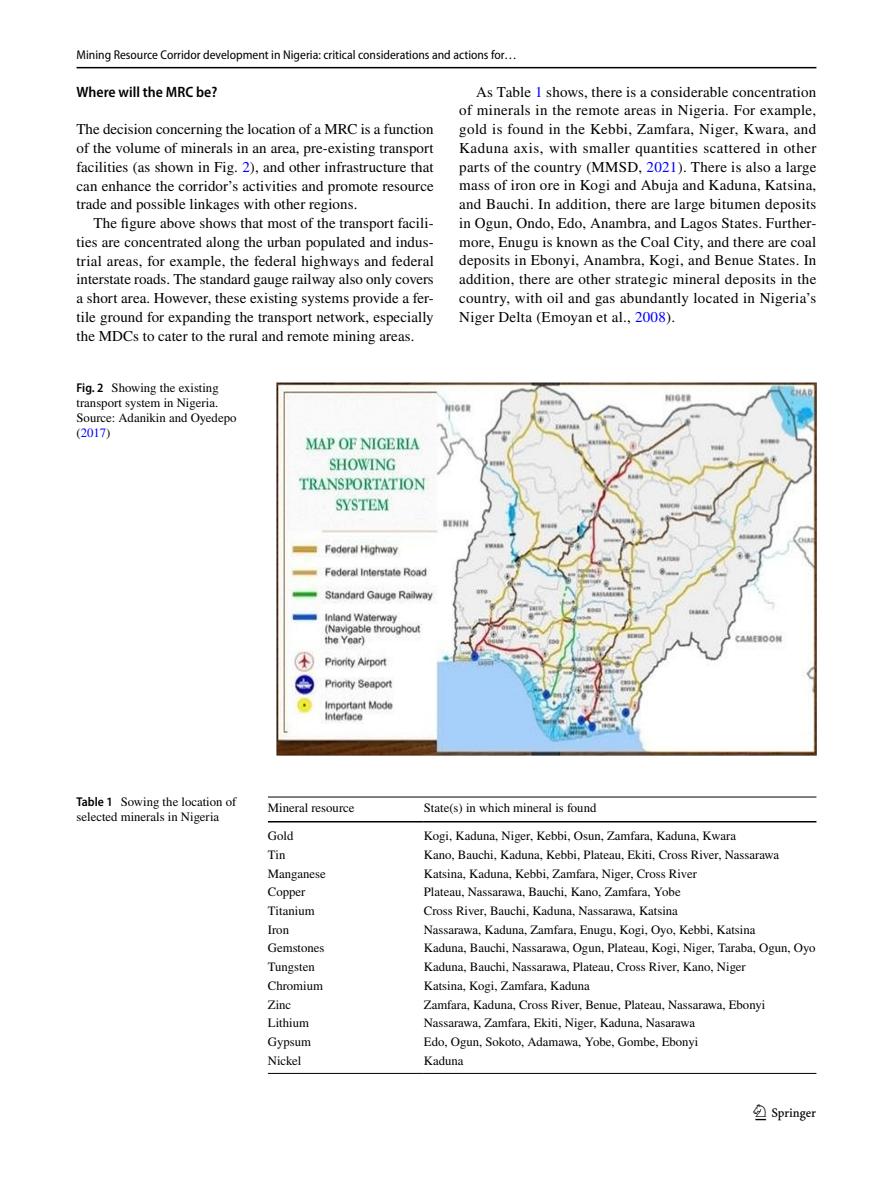
<style>
.page{position:relative;width:893px;height:1187px;background:#fff}
.page>*{position:absolute;margin:0;border:0;box-sizing:border-box;transform-origin:0 0}
.t1{font:22.5px "Springnew Regular 3";color:#000}
.t2{font:15px/18.8px "STIX";letter-spacing:.005em;color:#000;text-align:justify}
.t3{font:600 semi-condensed 15px "Myriad Pro";color:#000}
.t4{font:12.75px/15px "STIX";color:#000}
.t5{font:12.75px "Myriad Pro Semi Cn 3";color:#000}
.s1{color:#00f}
.s2{font-family:"Myriad Pro";font-weight:600;font-stretch:semi-condensed}
</style>
<div class="page">
<hr style="left:77px;top:67px;width:739px;height:1px;background:#000">
<img style="left:276px;top:382px;width:540px;height:373px">
<hr style="left:268px;top:796px;width:156px;height:1px;background:#000">
<hr style="left:268px;top:821px;width:156px;height:1px;background:#000">
<hr style="left:424px;top:796px;width:392px;height:1px;background:#000">
<hr style="left:424px;top:821px;width:392px;height:1px;background:#000">
<hr style="left:268px;top:1072px;width:156px;height:1px;background:#000">
<hr style="left:424px;top:1072px;width:392px;height:1px;background:#000">
<p class="t5" style="left:77px;top:48px;width:442px">Mining Resource Corridor development in Nigeria: critical considerations and actions for…</p>
<p class="t3" style="left:77px;top:83px;width:142px">Where will the MRC be?</p>
<p class="t2" style="left:77px;top:121px;width:359px">The decision concerning the location of a MRC is a function of the volume of minerals in an area, pre-existing transport facilities (as shown in Fig. <span class="s1">2</span>), and other infrastructure that can enhance the corridor’s activities and promote resource trade and possible linkages with other regions.</p>
<p class="t2" style="left:77px;top:215px;width:359px;text-indent:17px">The figure above shows that most of the transport facili&shy;ties are concentrated along the urban populated and indus&shy;trial areas, for example, the federal highways and federal interstate roads. The standard gauge railway also only covers a short area. However, these existing systems provide a fer&shy;tile ground for expanding the transport network, especially the MDCs to cater to the rural and remote mining areas.</p>
<p class="t4" style="left:77px;top:380px;width:161px"><span class="s2">Fig. 2</span> Showing the existing transport system in Nigeria.<br>Source: Adanikin and Oyedepo (<span class="s1">2017</span>)</p>
<p class="t2" style="left:459px;top:83px;width:359px;text-indent:17px">As Table <span class="s1">1</span> shows, there is a considerable concentration of minerals in the remote areas in Nigeria. For example, gold is found in the Kebbi, Zamfara, Niger, Kwara, and Kaduna axis, with smaller quantities scattered in other parts of the country (MMSD, <span class="s1">2021</span>). There is also a large mass of iron ore in Kogi and Abuja and Kaduna, Katsina, and Bauchi. In addition, there are large bitumen deposits in Ogun, Ondo, Edo, Anambra, and Lagos States. Further&shy;more, Enugu is known as the Coal City, and there are coal deposits in Ebonyi, Anambra, Kogi, and Benue States. In addition, there are other strategic mineral deposits in the country, with oil and gas abundantly located in Nigeria’s Niger Delta (Emoyan et al., <span class="s1">2008</span>).</p>
<p class="t4" style="left:77px;top:795px;width:161px"><span class="s2">Table 1</span> Sowing the location of selected minerals in Nigeria</p>
<p class="t4" style="left:268px;top:801px;width:88px">Mineral resource</p>
<p class="t4" style="left:424px;top:801px;width:174px">State(s) in which mineral is found</p>
<p class="t4" style="left:268px;top:829px;width:27px">Gold</p>
<p class="t4" style="left:424px;top:829px;width:314px">Kogi, Kaduna, Niger, Kebbi, Osun, Zamfara, Kaduna, Kwara</p>
<p class="t4" style="left:268px;top:847px;width:19px">Tin</p>
<p class="t4" style="left:424px;top:847px;width:357px">Kano, Bauchi, Kaduna, Kebbi, Plateau, Ekiti, Cross River, Nassarawa</p>
<p class="t4" style="left:268px;top:866px;width:59px">Manganese</p>
<p class="t4" style="left:424px;top:866px;width:275px">Katsina, Kaduna, Kebbi, Zamfara, Niger, Cross River</p>
<p class="t4" style="left:268px;top:885px;width:39px">Copper</p>
<p class="t4" style="left:424px;top:885px;width:258px">Plateau, Nassarawa, Bauchi, Kano, Zamfara, Yobe</p>
<p class="t4" style="left:268px;top:904px;width:48px">Titanium</p>
<p class="t4" style="left:424px;top:904px;width:256px">Cross River, Bauchi, Kaduna, Nassarawa, Katsina</p>
<p class="t4" style="left:268px;top:922px;width:23px">Iron</p>
<p class="t4" style="left:424px;top:922px;width:333px">Nassarawa, Kaduna, Zamfara, Enugu, Kogi, Oyo, Kebbi, Katsina</p>
<p class="t4" style="left:268px;top:941px;width:58px">Gemstones</p>
<p class="t4" style="left:424px;top:941px;width:393px">Kaduna, Bauchi, Nassarawa, Ogun, Plateau, Kogi, Niger, Taraba, Ogun, Oyo</p>
<p class="t4" style="left:268px;top:960px;width:48px">Tungsten</p>
<p class="t4" style="left:424px;top:960px;width:323px">Kaduna, Bauchi, Nassarawa, Plateau, Cross River, Kano, Niger</p>
<p class="t4" style="left:268px;top:978px;width:57px">Chromium</p>
<p class="t4" style="left:424px;top:978px;width:167px">Katsina, Kogi, Zamfara, Kaduna</p>
<p class="t4" style="left:268px;top:997px;width:25px">Zinc</p>
<p class="t4" style="left:424px;top:997px;width:343px">Zamfara, Kaduna, Cross River, Benue, Plateau, Nassarawa, Ebonyi</p>
<p class="t4" style="left:268px;top:1016px;width:43px">Lithium</p>
<p class="t4" style="left:424px;top:1016px;width:273px">Nassarawa, Zamfara, Ekiti, Niger, Kaduna, Nasarawa</p>
<p class="t4" style="left:268px;top:1035px;width:45px">Gypsum</p>
<p class="t4" style="left:424px;top:1035px;width:276px">Edo, Ogun, Sokoto, Adamawa, Yobe, Gombe, Ebonyi</p>
<p class="t4" style="left:268px;top:1053px;width:35px">Nickel</p>
<p class="t4" style="left:424px;top:1053px;width:41px">Kaduna</p>
<h1 class="t1" style="left:755px;top:1104px;width:62px">1 3</h1>
</div>
